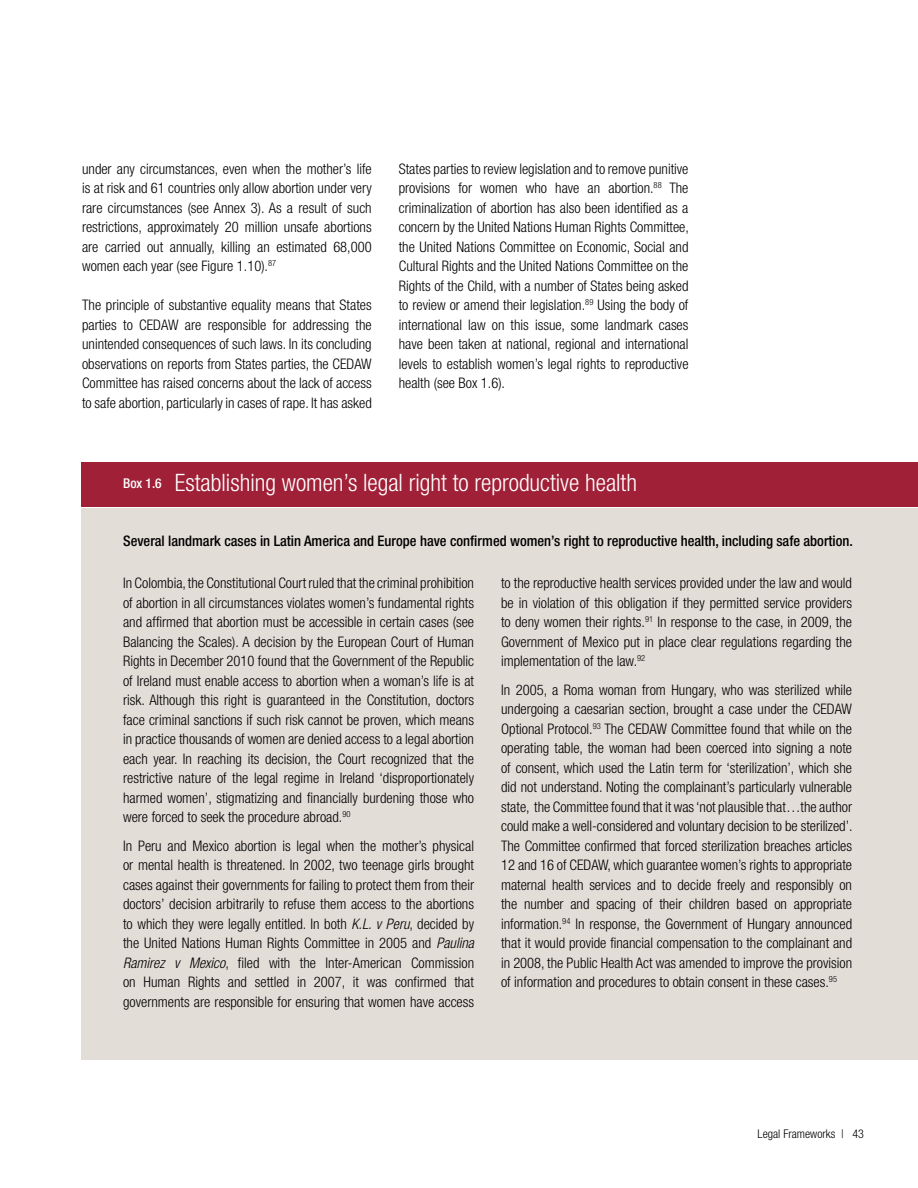
<style>
.page{position:relative;width:918px;height:1188px;background:#fff}
.page>*{position:absolute;margin:0;border:0;box-sizing:border-box;transform-origin:0 0}
.t1{font:300 condensed 24px "Helvetica Neue";color:#fff}
.t2{font:300 condensed 14.55px/19.5px "Helvetica Neue";color:#000;text-align:justify}
.t3{font:500 condensed 14.55px "Helvetica Neue";color:#000}
.t4{font:300 condensed 12px "Helvetica Neue";color:#000}
.s1{font-weight:500;font-size:13.5px}
.s2{font-style:italic}
</style>
<div class="page">
<div style="left:81px;top:508px;width:837px;height:552px;background:#e3ddd8"></div>
<div style="left:81px;top:462px;width:837px;height:45px;background:#a02037"></div>
<p class="t2" style="left:82px;top:159px;width:291px">under any circumstances, even when the mother’s life is at risk and 61 countries only allow abortion under very rare circumstances (see Annex 3). As a result of such restrictions, approximately 20 million unsafe abortions are carried out annually, killing an estimated 68,000 women each year (see Figure 1.10).<sup>87</sup></p>
<p class="t2" style="left:82px;top:295px;width:291px">The principle of substantive equality means that States parties to CEDAW are responsible for addressing the unintended consequences of such laws. In its concluding observations on reports from States parties, the CEDAW Committee has raised concerns about the lack of access to safe abortion, particularly in cases of rape. It has asked</p>
<p class="t2" style="left:399px;top:159px;width:292px">States parties to review legislation and to remove punitive provisions for women who have an abortion.<sup>88</sup> The criminalization of abortion has also been identified as a concern by the United Nations Human Rights Committee, the United Nations Committee on Economic, Social and Cultural Rights and the United Nations Committee on the Rights of the Child, with a number of States being asked to review or amend their legislation.<sup>89</sup> Using the body of international law on this issue, some landmark cases have been taken at national, regional and international levels to establish women’s legal rights to reproductive health (see Box 1.6).</p>
<h1 class="t1" style="left:123px;top:469px;width:515px"><span class="s1">Box 1.6</span> Establishing women’s legal right to reproductive health</h1>
<p class="t3" style="left:114px;top:532px;width:729px">Several landmark cases in Latin America nd Europe have confirmed women’s right to reproductive health, including safe abortion.</p>
<p class="t3" style="left:123px;top:532px;width:731px">Several landmark cases in Latin America and Europe have confirmed women’s right to reproductive health, including safe abortion.</p>
<p class="t2" style="left:123px;top:573px;width:353px">In Colombia, the Constitutional Court ruled that the criminal prohibition of abortion in all circumstances violates women’s fundamental rights and affirmed that abortion must be accessible in certain cases (see Balancing the Scales). A decision by the European Court of Human Rights in December 2010 found that the Government of the Republic of Ireland must enable access to abortion when a woman’s life is at risk. Although this right is guaranteed in the Constitution, doctors face criminal sanctions if such risk cannot be proven, which means in practice thousands of women are denied access to a legal abortion each year. In reaching its decision, the Court recognized that the restrictive nature of the legal regime in Ireland ‘disproportionately harmed women’, stigmatizing and financially burdening those who were forced to seek the procedure abroad.<sup>90</sup></p>
<p class="t2" style="left:123px;top:836px;width:353px">In Peru and Mexico abortion is legal when the mother’s physical or mental health is threatened. In 2002, two teenage girls brought cases against their governments for failing to protect them from their doctors’ decision arbitrarily to refuse them access to the abortions to which they were legally entitled. In both <span class="s2">K.L. v Peru</span>, decided by the United Nations Human Rights Committee in 2005 and <span class="s2">Paulina Ramirez v Mexico</span>, filed with the Inter-American Commission on Human Rights and settled in 2007, it was confirmed that governments are responsible for ensuring that women have access</p>
<p class="t2" style="left:501px;top:573px;width:353px">to the reproductive health services provided under the law and would be in violation of this obligation if they permitted service providers to deny women their rights.<sup>91</sup> In response to the case, in 2009, the Government of Mexico put in place clear regulations regarding the implementation of the law.<sup>92</sup></p>
<p class="t2" style="left:501px;top:680px;width:353px">In 2005, a Roma woman from Hungary, who was sterilized while undergoing a caesarian section, brought a case under the CEDAW Optional Protocol.<sup>93</sup> The CEDAW Committee found that while on the operating table, the woman had been coerced into signing a note of consent, which used the Latin term for ‘sterilization’, which she did not understand. Noting the complainant’s particularly vulnerable state, the Committee found that it was ‘not plausible that…the author could make a well-considered and voluntary decision to be sterilized’.<br>The Committee confirmed that forced sterilization breaches articles 12 and 16 of CEDAW, which guarantee women’s rights to appropriate maternal health services and to decide freely and responsibly on the number and spacing of their children based on appropriate information.<sup>94</sup> In response, the Government of Hungary announced that it would provide financial compensation to the complainant and in 2008, the Public Health Act was amended to improve the provision of information and procedures to obtain consent in these cases.<sup>95</sup></p>
<p class="t4" style="left:758px;top:1126px;width:108px">Legal Frameworks | 43</p>
</div>
